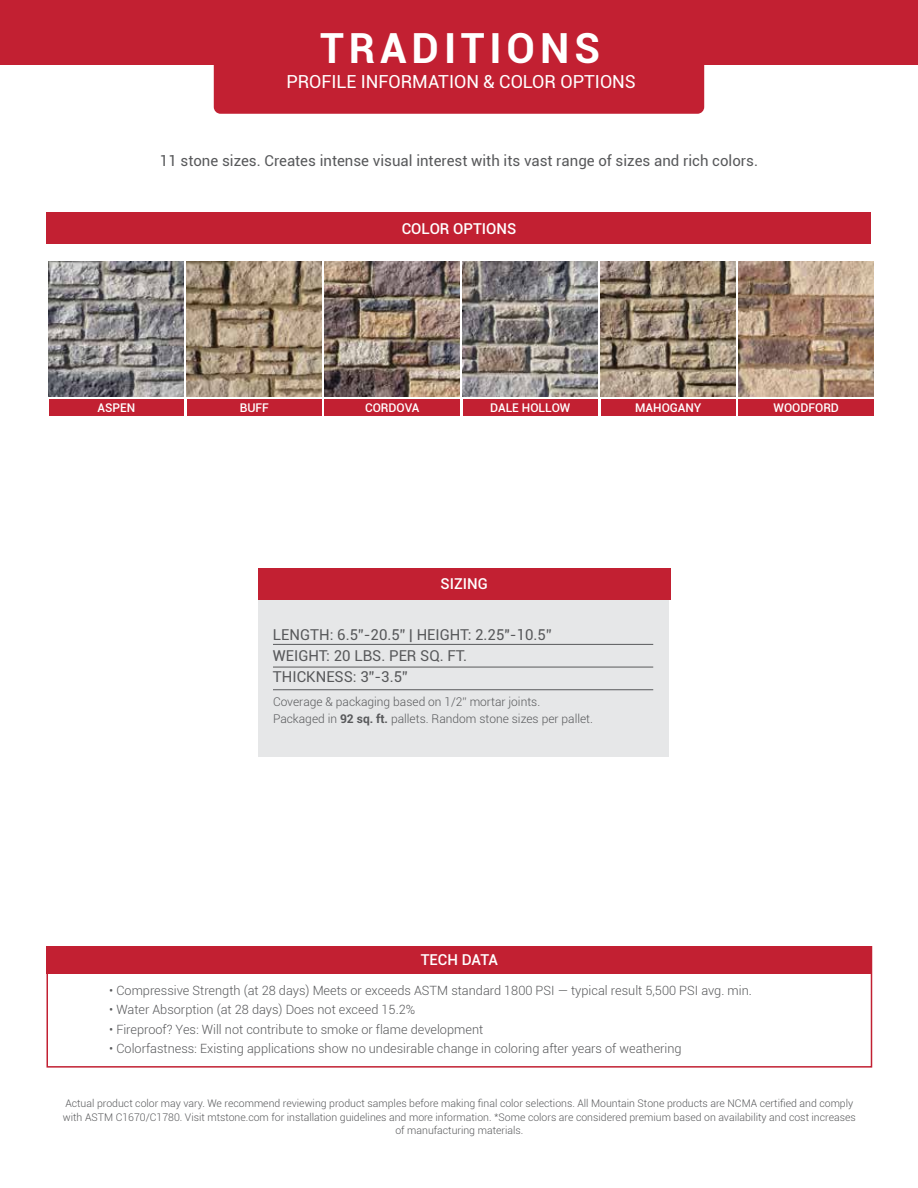
<style>
.page{position:relative;width:918px;height:1188px;background:#fff}
.page>*{position:absolute;margin:0;border:0;box-sizing:border-box;transform-origin:0 0}
.t1{font:700 41.55px "Roboto";letter-spacing:.12em;color:#fff}
.t2{font:18px "Roboto";color:#fff}
.t3{font:15px/21px "Roboto";color:#58595b}
.t4{font:500 15px "Roboto";color:#fff}
.t5{font:300 12.75px "Roboto";color:#58595b}
.t6{font:300 12px/16.5px "Roboto";color:#58595b}
.t7{font:500 12px "Roboto";color:#fff}
.t8{font:300 10.5px/13.5px "Roboto";color:#58595b;text-align:center}
.s1{font-weight:700}
</style>
<div class="page">
<div style="left:0;top:0;width:918px;height:65px;background:#c22032"></div>
<div style="left:214px;top:65px;width:490px;height:49px;background:#c22032"></div>
<div style="left:46px;top:946px;width:826px;height:28px;background:#c22032"></div>
<div style="left:46px;top:946px;width:826px;height:122px;border:2px solid #c22032"></div>
<div style="left:258px;top:599px;width:410px;height:158px;background:#e6e7e8"></div>
<div style="left:258px;top:568px;width:412px;height:31px;background:#c22032"></div>
<hr style="left:273px;top:689px;width:380px;height:1px;background:#58595b">
<hr style="left:273px;top:667px;width:380px;height:1px;background:#58595b">
<hr style="left:273px;top:644px;width:380px;height:1px;background:#58595b">
<img style="left:49px;top:261px;width:135px;height:135px">
<img style="left:187px;top:261px;width:135px;height:135px">
<img style="left:325px;top:261px;width:135px;height:135px">
<div style="left:49px;top:399px;width:135px;height:17px;background:#c22032"></div>
<div style="left:187px;top:399px;width:135px;height:17px;background:#c22032"></div>
<div style="left:325px;top:399px;width:135px;height:17px;background:#c22032"></div>
<div style="left:46px;top:212px;width:826px;height:32px;background:#c22032"></div>
<img style="left:463px;top:261px;width:135px;height:135px">
<img style="left:601px;top:261px;width:135px;height:135px">
<div style="left:463px;top:399px;width:135px;height:17px;background:#c22032"></div>
<div style="left:601px;top:399px;width:135px;height:17px;background:#c22032"></div>
<img style="left:739px;top:261px;width:135px;height:135px">
<div style="left:739px;top:399px;width:135px;height:17px;background:#c22032"></div>
<h1 class="t1" style="left:320px;top:19px;width:282px">TRADITIONS</h1>
<h2 class="t2" style="left:286px;top:69px;width:351px">PROFILE INFORMATION &amp; COLOR OPTIONS</h2>
<h3 class="t3" style="left:160px;top:149px;width:600px">11 stone sizes. Creates intense visual interest with its vast range of sizes and rich colors.</h3>
<h3 class="t4" style="left:402px;top:218px;width:116px">COLOR OPTIONS</h3>
<p class="t7" style="left:97px;top:399px;width:39px">ASPEN</p>
<p class="t7" style="left:240px;top:399px;width:31px">BUFF</p>
<p class="t7" style="left:365px;top:399px;width:56px">CORDOVA</p>
<p class="t7" style="left:490px;top:399px;width:82px">DALE HOLLOW</p>
<p class="t7" style="left:635px;top:399px;width:68px">MAHOGANY</p>
<p class="t7" style="left:774px;top:399px;width:67px">WOODFORD</p>
<h3 class="t4" style="left:441px;top:573px;width:49px">SIZING</h3>
<h3 class="t3" style="left:273px;top:624px;width:280px">LENGTH: 6.5”-20.5” | HEIGHT: 2.25"-10.5”<br>WEIGHT: 20 LBS. PER SQ. FT.<br>THICKNESS: 3”-3.5”</h3>
<p class="t6" style="left:273px;top:693px;width:322px">Coverage &amp; packaging based on 1/2” mortar joints.<br>Packaged in <span class="s1">92 sq. ft.</span> pallets. Random stone sizes per pallet.</p>
<h3 class="t4" style="left:421px;top:950px;width:79px">TECH DATA</h3>
<p class="t5" style="left:109px;top:981px;width:644px">• Compressive Strength (at 28 days) Meets or exceeds ASTM standard 1800 PSI — typical result 5,500 PSI avg. min.</p>
<p class="t5" style="left:109px;top:1001px;width:308px">• Water Absorption (at 28 days) Does not exceed 15.2%</p>
<p class="t5" style="left:109px;top:1020px;width:376px">• Fireproof? Yes: Will not contribute to smoke or flame development</p>
<p class="t5" style="left:109px;top:1040px;width:574px">• Colorfastness: Existing applications show no undesirable change in coloring after years of weathering</p>
<p class="t8" style="left:63px;top:1096px;width:794px">Actual product color may vary. We recommend reviewing product samples before making final color selections. All Mountain Stone products are NCMA certified and comply with ASTM C1670/C1780. Visit mtstone.com for installation guidelines and more information. *Some colors are considered premium based on availability and cost increases of manufacturing materials.</p>
</div>
